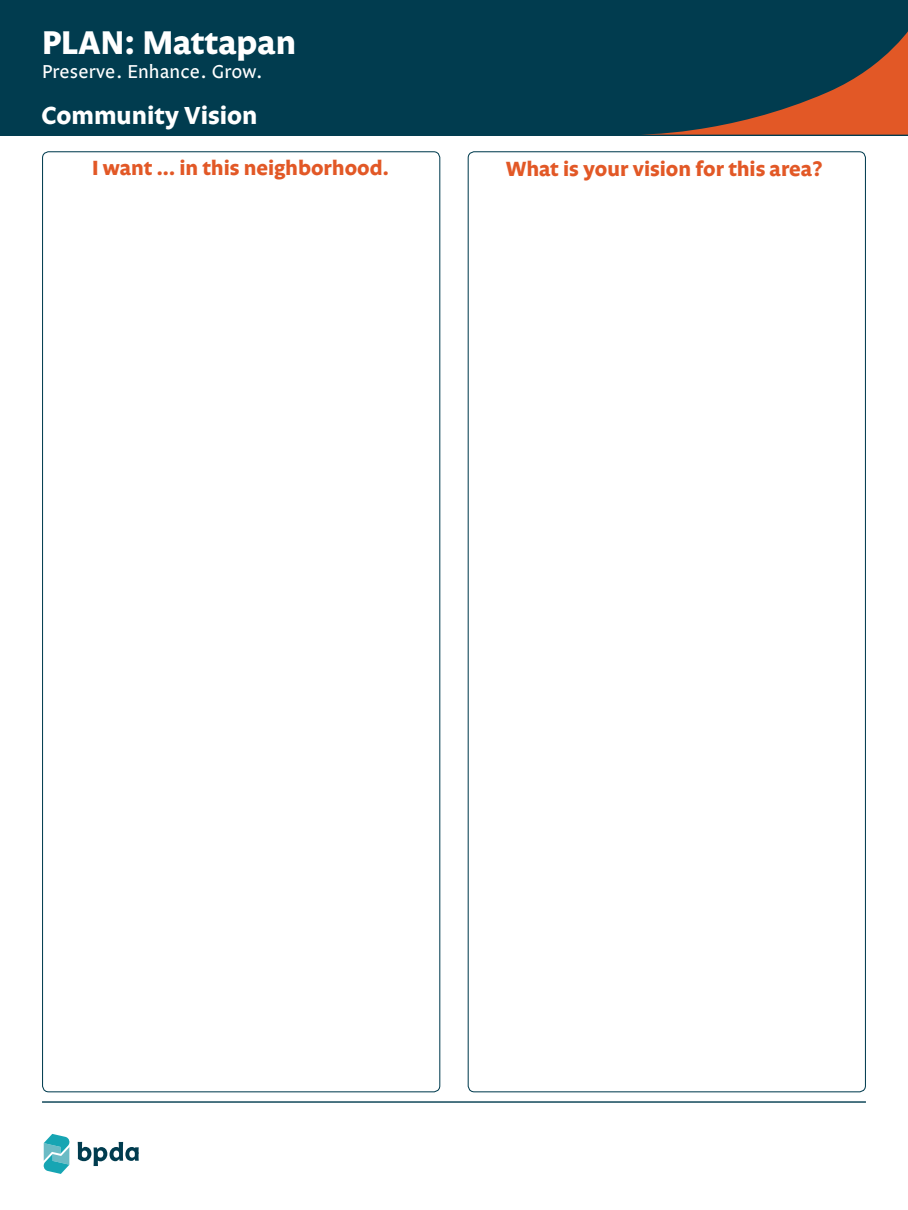
<style>
.page{position:relative;width:908px;height:1210px;background:#fff}
.page>*{position:absolute;margin:0;border:0;box-sizing:border-box;transform-origin:0 0}
.t1{font:700 33.6px "Legato OT";color:#fff}
.Document_Subtitle{font:700 25.2px "Legato OT";color:#fff}
.Full-Pg_Img_Title{font:700 21px "Legato OT";color:#e25826}
.t2{font:19.25px "Legato OT";letter-spacing:.01em;color:#fff}
</style>
<div class="page">
<div style="left:0;top:0;width:907px;height:135px;background:#013c4f"></div>
<svg style="left:637px;top:32px;width:270px;height:104px"></svg>
<svg style="left:43px;top:1134px;width:27px;height:40px"></svg>
<svg style="left:78px;top:1141px;width:61px;height:25px"></svg>
<hr style="left:42px;top:1101px;width:823px;height:1px;background:#013c4f">
<h1 class="t1" style="left:42px;top:23px;width:255px">PLAN: Mattapan</h1>
<p class="t2" style="left:42px;top:61px;width:222px">Preserve. Enhance. Grow.</p>
<p class="Document_Subtitle" style="left:42px;top:101px;width:217px">Community Vision</p>
<p class="Full-Pg_Img_Title" style="left:92px;top:155px;width:298px">I want ... in this neighborhood.</p>
<p class="Full-Pg_Img_Title" style="left:506px;top:157px;width:318px">What is your vision for this area?</p>
</div>
